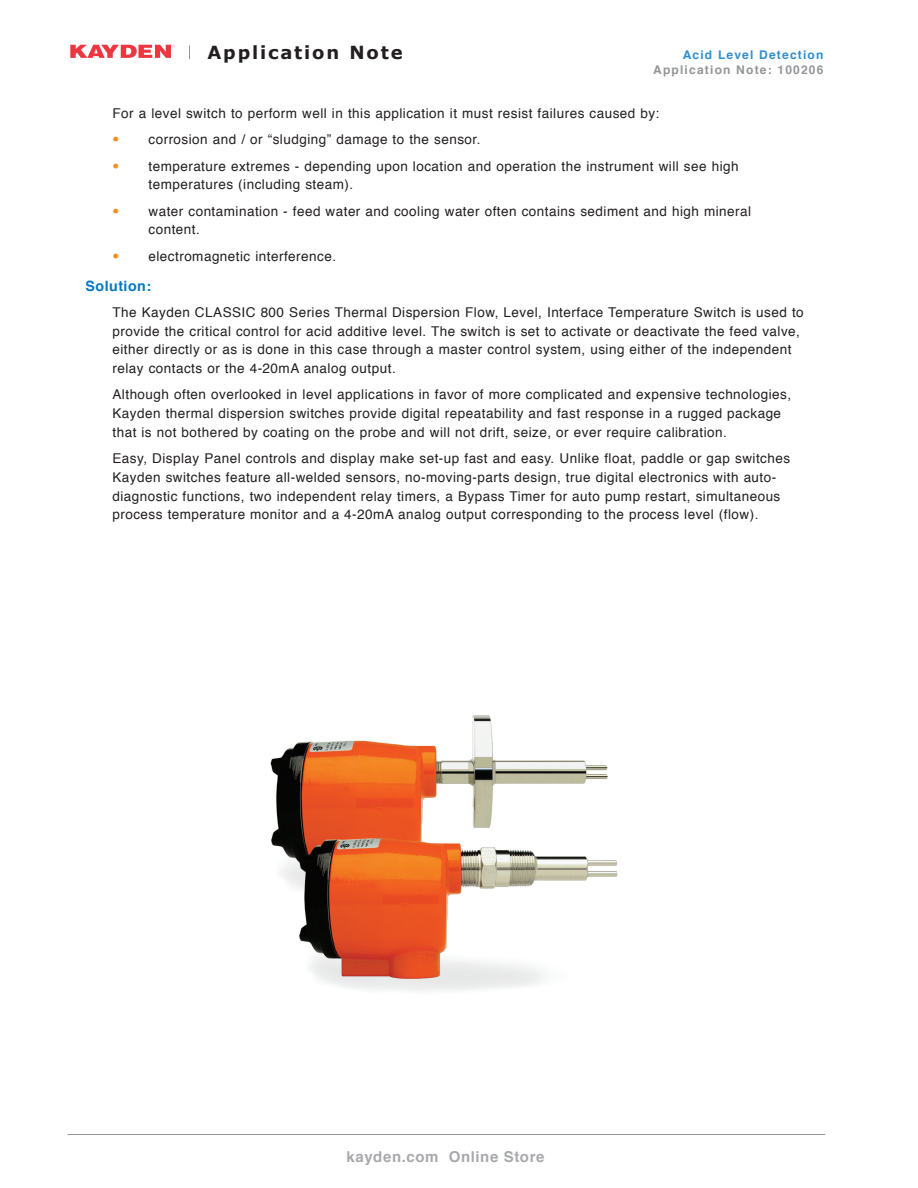
<style>
.page{position:relative;width:918px;height:1188px;background:#fff}
.page>*{position:absolute;margin:0;border:0;box-sizing:border-box;transform-origin:0 0}
.t1{font:700 18px "Verdana";letter-spacing:.1em;color:#231f20}
.t2{font:700 15px "Helvetica";letter-spacing:.04em;color:#a8a9ad}
.t3{font:700 14.25px "Helvetica";letter-spacing:.035em;color:#0079c2}
.t4{font:13.5px/18.8px "Helvetica";letter-spacing:.035em;color:#231f20}
.t5{font:700 12px "Helvetica";letter-spacing:.1em;color:#939598}
.t6{font:700 12px "Helvetica";letter-spacing:.1em;color:#308ecd}
.s1{font-weight:300;color:#f68e1e}
</style>
<div class="page">
<svg style="left:70px;top:45px;width:105px;height:13px"></svg>
<svg style="left:189px;top:45px;width:1px;height:14px"></svg>
<hr style="left:68px;top:1134px;width:757px;height:1px;background:#939598">
<img style="left:270px;top:715px;width:348px;height:276px">
<h1 class="t1" style="left:208px;top:40px;width:197px">Application Note</h1>
<p class="t6" style="left:683px;top:45px;width:142px">Acid Level Detection</p>
<p class="t5" style="left:653px;top:60px;width:172px">Application Note: 100206</p>
<p class="t4" style="left:112px;top:104px;width:548px">For a level switch to perform well in this application it must resist failures caused by:</p>
<p class="t4" style="left:112px;top:131px;width:370px"><span class="s1">•</span> corrosion and / or “sludging” damage to the sensor.</p>
<p class="t4" style="left:149px;top:157px;width:592px;text-indent:-36px"><span class="s1">•</span> temperature extremes - depending upon location and operation the instrument will see high temperatures (including steam).</p>
<p class="t4" style="left:149px;top:202px;width:604px;text-indent:-36px"><span class="s1">•</span> water contamination - feed water and cooling water often contains sediment and high mineral content.</p>
<p class="t4" style="left:112px;top:247px;width:225px"><span class="s1">•</span> electromagnetic interference.</p>
<p class="t3" style="left:86px;top:274px;width:67px">Solution:</p>
<p class="t4" style="left:112px;top:303px;width:693px">The Kayden CLASSIC 800 Series Thermal Dispersion Flow, Level, Interface Temperature Switch is used to provide the critical control for acid additive level. The switch is set to activate or deactivate the feed valve, either directly or as is done in this case through a master control system, using either of the independent relay contacts or the 4-20mA analog output.</p>
<p class="t4" style="left:112px;top:386px;width:680px">Although often overlooked in level applications in favor of more complicated and expensive technologies,<br>Kayden thermal dispersion switches provide digital repeatability and fast response in a rugged package that is not bothered by coating on the probe and will not drift, seize, or ever require calibration.</p>
<p class="t4" style="left:112px;top:449px;width:679px">Easy, Display Panel controls and display make set-up fast and easy. Unlike float, paddle or gap switches Kayden switches feature all-welded sensors, no-moving-parts design, true digital electronics with auto&shy;diagnostic functions, two independent relay timers, a Bypass Timer for auto pump restart, simultaneous process temperature monitor and a 4-20mA analog output corresponding to the process level (flow).</p>
<p class="t2" style="left:346px;top:1145px;width:200px">kayden.com Online Store</p>
</div>
